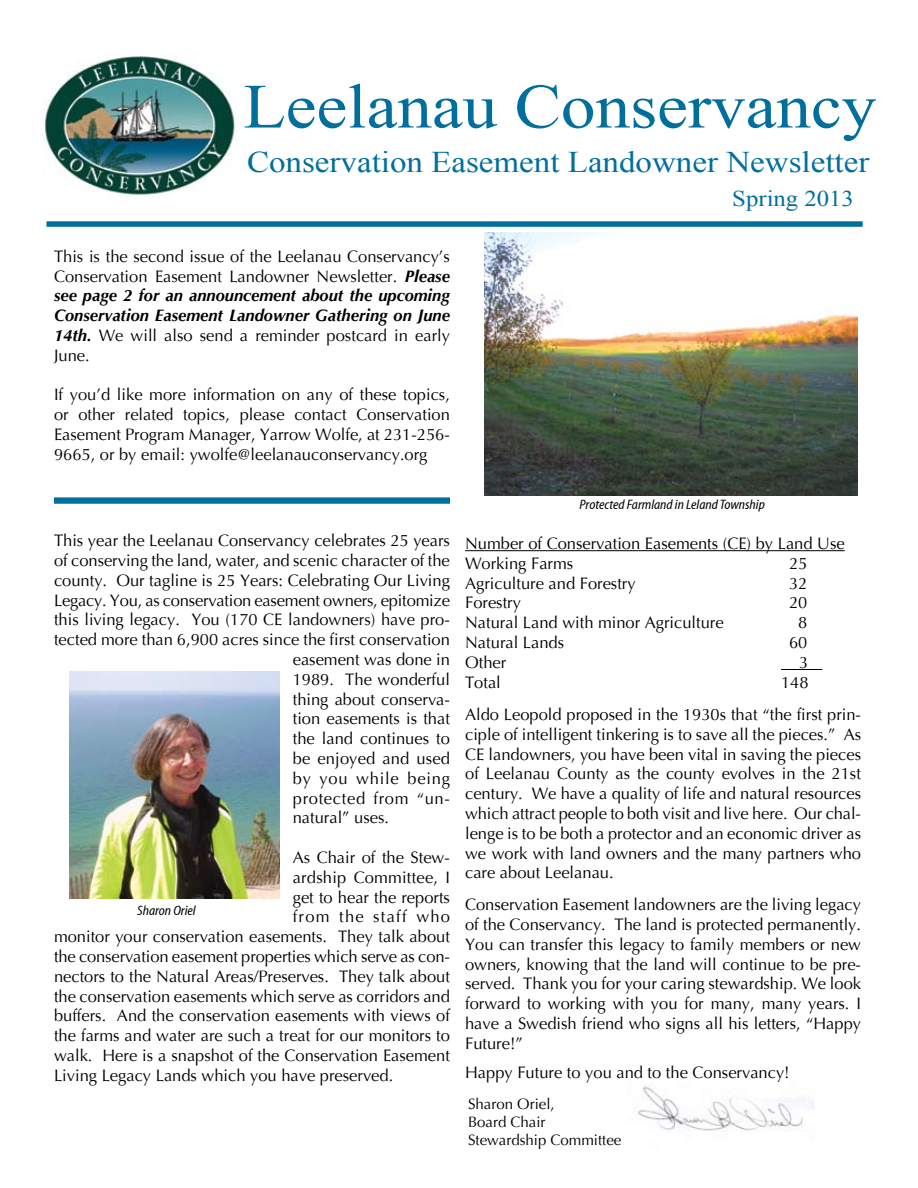
<style>
.page{position:relative;width:918px;height:1188px;background:#fff}
.page>*{position:absolute;margin:0;border:0;box-sizing:border-box;transform-origin:0 0}
.t1{font:63px "Times New Roman";color:#006f9d;scale:1.1 1}
.t2{font:30px "Times New Roman";color:#006f9d;scale:1.1 1}
.t3{font:22.5px "Times New Roman";color:#006f9d;scale:1.1 1}
.t4{font:16.5px/19.8px "Optima";color:#000;text-align:justify}
.t5{font:16.5px "Optima";letter-spacing:.04em;color:#000}
.t6{font:16.5px "Optima";letter-spacing:.05em;color:#000}
.t7{font:16.5px "Optima";letter-spacing:.075em;color:#000}
.t8{font:15px/18px "Optima";color:#000}
.t9{font:13.5px "Myriad Cn It Web";color:#000}
.s1{font-weight:700;font-style:italic}
</style>
<div class="page">
<img style="left:44px;top:54px;width:195px;height:141px">
<img style="left:484px;top:233px;width:373px;height:263px">
<div style="left:55px;top:498px;width:394px;height:5px;background:#006f9d"></div>
<div style="left:54px;top:497px;width:396px;height:7px;border:2px solid #006f9d"></div>
<div style="left:46px;top:221px;width:817px;height:6px;border:2px solid #006f9d"></div>
<hr style="left:465px;top:550px;width:380px;height:1px;background:#000">
<hr style="left:781px;top:669px;width:41px;height:1px;background:#000">
<img style="left:69px;top:672px;width:210px;height:227px">
<img style="left:636px;top:1084px;width:178px;height:47px">
<h1 class="t1" style="left:243px;top:64px;width:577px">Leelanau Conservancy</h1>
<h2 class="t2" style="left:247px;top:142px;width:567px">Conservation Easement Landowner Newsletter</h2>
<h3 class="t3" style="left:732px;top:183px;width:112px">Spring 2013</h3>
<p class="t4" style="left:54px;top:247px;width:398px">This is the second issue of the Leelanau Conservancy’s Conservation Easement Landowner Newsletter. <span class="s1">Please see page 2 for an announcement about the upcoming Conservation Easement Landowner Gathering on June 14th.</span> We will also send a reminder postcard in early June.</p>
<p class="t4" style="left:54px;top:385px;width:397px">If you’d like more information on any of these topics, or other related topics, please contact Conservation Easement Program Manager, Yarrow Wolfe, at 231-256- 9665, or by email: ywolfe@leelanauconservancy.org</p>
<p class="t4" style="left:54px;top:531px;width:397px">This year the Leelanau Conservancy celebrates 25 years</p>
<p class="t4" style="left:54px;top:551px;width:397px">of conserving the land, water, and scenic character of the</p>
<p class="t4" style="left:54px;top:571px;width:397px">county. Our tagline is 25 Years: Celebrating Our Living</p>
<p class="t4" style="left:54px;top:590px;width:397px">Legacy. You, as conservation easement owners, epitomize</p>
<p class="t4" style="left:54px;top:610px;width:397px">this living legacy. You (170 CE landowners) have pro-</p>
<p class="t4" style="left:54px;top:630px;width:397px">tected more than 6,900 acres since the first conservation</p>
<p class="t4" style="left:293px;top:650px;width:159px">easement was done in</p>
<p class="t4" style="left:293px;top:670px;width:159px">1989. The wonderful</p>
<p class="t4" style="left:293px;top:689px;width:159px">thing about conserva-</p>
<p class="t4" style="left:293px;top:709px;width:159px">tion easements is that</p>
<p class="t4" style="left:293px;top:729px;width:159px">the land continues to</p>
<p class="t4" style="left:293px;top:749px;width:159px">be enjoyed and used</p>
<p class="t6" style="left:293px;top:769px;width:159px">by you while being</p>
<p class="t5" style="left:293px;top:789px;width:159px">protected from “un-</p>
<p class="t4" style="left:293px;top:808px;width:98px">natural” uses.</p>
<p class="t4" style="left:293px;top:848px;width:159px">As Chair of the Stew-</p>
<p class="t4" style="left:293px;top:868px;width:159px">ardship Committee, I</p>
<p class="t4" style="left:293px;top:887px;width:159px">get to hear the reports</p>
<p class="t7" style="left:293px;top:907px;width:159px">from the staff who</p>
<p class="t4" style="left:54px;top:927px;width:397px">monitor your conservation easements. They talk about</p>
<p class="t4" style="left:54px;top:947px;width:397px">the conservation easement properties which serve as con-</p>
<p class="t4" style="left:54px;top:967px;width:397px">nectors to the Natural Areas/Preserves. They talk about</p>
<p class="t4" style="left:54px;top:986px;width:397px">the conservation easements which serve as corridors and</p>
<p class="t4" style="left:54px;top:1006px;width:397px">buffers. And the conservation easements with views of</p>
<p class="t4" style="left:54px;top:1026px;width:397px">the farms and water are such a treat for our monitors to</p>
<p class="t4" style="left:54px;top:1046px;width:397px">walk. Here is a snapshot of the Conservation Easement</p>
<p class="t4" style="left:54px;top:1066px;width:341px">Living Legacy Lands which you have preserved.</p>
<p class="t9" style="left:137px;top:904px;width:60px">Sharon Oriel</p>
<p class="t9" style="left:580px;top:498px;width:187px">Protected Farmland in Leland Township</p>
<p class="t4" style="left:465px;top:534px;width:381px">Number of Conservation Easements (CE) by Land Use<br>Working Farms</p>
<p class="t4" style="left:789px;top:554px;width:20px">25</p>
<p class="t4" style="left:465px;top:573px;width:172px">Agriculture and Forestry</p>
<p class="t4" style="left:789px;top:573px;width:20px">32</p>
<p class="t4" style="left:465px;top:593px;width:57px">Forestry</p>
<p class="t4" style="left:789px;top:593px;width:20px">20</p>
<p class="t4" style="left:465px;top:613px;width:260px">Natural Land with minor Agriculture</p>
<p class="t4" style="left:798px;top:613px;width:11px">8</p>
<p class="t4" style="left:465px;top:633px;width:101px">Natural Lands</p>
<p class="t4" style="left:789px;top:633px;width:20px">60</p>
<p class="t4" style="left:465px;top:653px;width:43px">Other</p>
<p class="t4" style="left:799px;top:653px;width:11px">3</p>
<p class="t4" style="left:465px;top:672px;width:37px">Total</p>
<p class="t4" style="left:465px;top:666px;width:397px;line-height:32.4px;text-indent:316px">148<br>Aldo Leopold proposed in the 1930s that “the first prin-</p>
<p class="t4" style="left:465px;top:725px;width:398px">ciple of intelligent tinkering is to save all the pieces.” As CE landowners, you have been vital in saving the pieces of Leelanau County as the county evolves in the 21st century. We have a quality of life and natural resources which attract people to both visit and live here. Our chal&shy;lenge is to be both a protector and an economic driver as we work with land owners and the many partners who care about Leelanau.</p>
<p class="t4" style="left:465px;top:895px;width:398px">Conservation Easement landowners are the living legacy of the Conservancy. The land is protected permanently.<br>You can transfer this legacy to family members or new owners, knowing that the land will continue to be pre&shy;served. Thank you for your caring stewardship. We look forward to working with you for many, many years. I have a Swedish friend who signs all his letters, “Happy Future!”</p>
<p class="t4" style="left:465px;top:1062px;width:326px">Happy Future to you and to the Conservancy!</p>
<p class="t8" style="left:468px;top:1095px;width:155px">Sharon Oriel,<br>Board Chair<br>Stewardship Committee</p>
</div>
